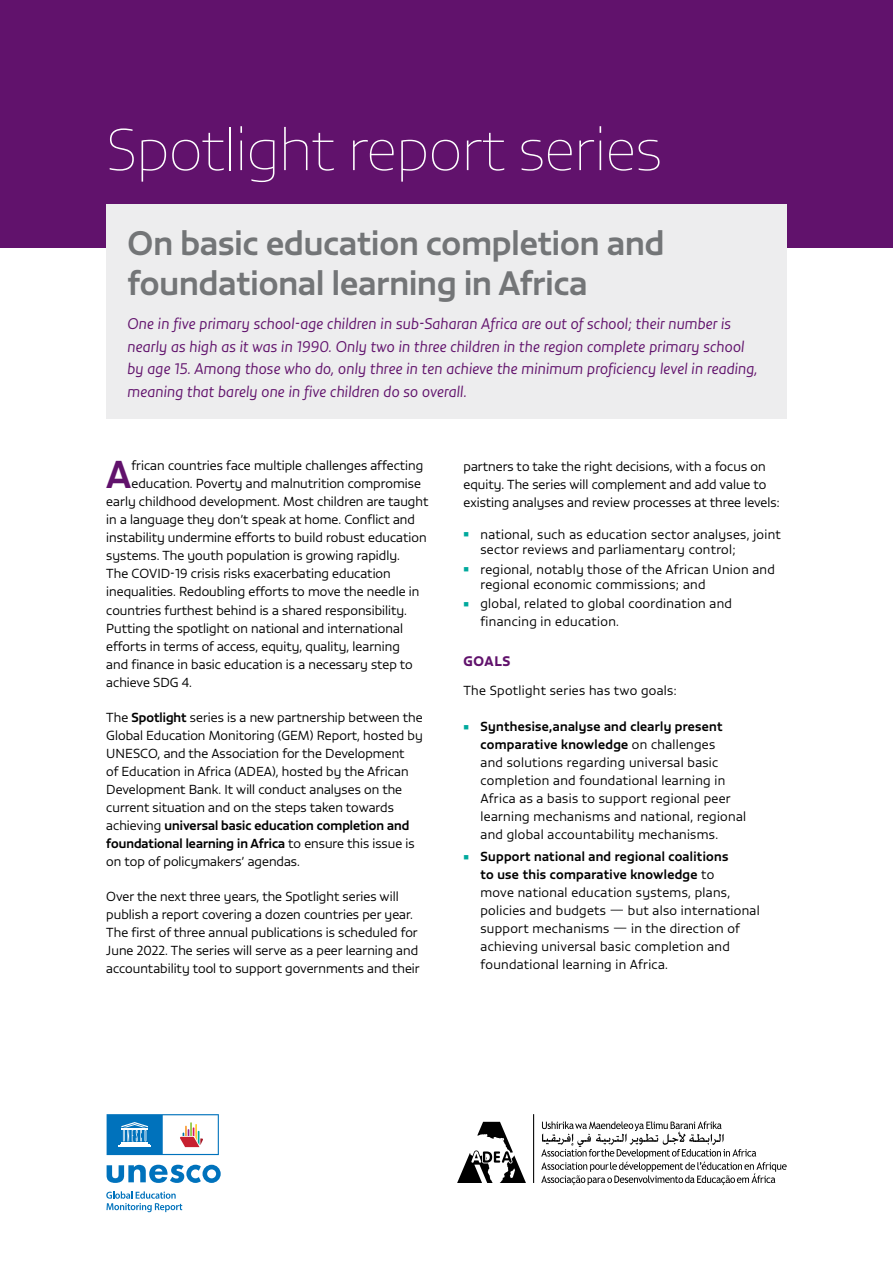
<style>
.page{position:relative;width:893px;height:1263px;background:#fff}
.page>*{position:absolute;margin:0;border:0;box-sizing:border-box;transform-origin:0 0}
.t1{font:100 57px "Vita Std";letter-spacing:-.01em;color:#fff}
.t2{font:500 37.8px "Vita Std";color:#61126c}
.t3{font:500 33px/39.6px "Vita Std";color:#737577}
.t4{font:italic 300 15px/22.5px "Vita Std";letter-spacing:.005em;color:#61126c}
.t5{font:13.5px "Vita Std Bld";letter-spacing:.05em;color:#61126c}
.t6{font:300 12.75px/18px "Vita Std";letter-spacing:.005em;color:#000}
.t7{font:300 12.75px/18px "Vita Std";letter-spacing:.025em;color:#000}
.s1{font-weight:500}
</style>
<div class="page">
<div style="left:0;top:0;width:893px;height:247px;background:#61126c"></div>
<div style="left:106px;top:204px;width:681px;height:215px;background:#ededee"></div>
<hr style="left:533px;top:1114px;width:1px;height:69px;background:#000">
<svg style="left:541px;top:1121px;width:246px;height:64px"></svg>
<svg style="left:457px;top:1122px;width:69px;height:61px"></svg>
<svg style="left:107px;top:1165px;width:114px;height:18px"></svg>
<svg style="left:107px;top:1114px;width:112px;height:41px"></svg>
<svg style="left:106px;top:1191px;width:76px;height:21px"></svg>
<h1 class="t1" style="left:106px;top:113px;width:557px">Spotlight report series</h1>
<h3 class="t3" style="left:128px;top:223px;width:538px">On basic education completion and foundational learning in Africa</h3>
<p class="t4" style="left:128px;top:312px;width:632px">One in five primary school-age children in sub-Saharan Africa are out of school; their number is nearly as high as it was in 1990. Only two in three children in the region complete primary school by age 15. Among those who do, only three in ten achieve the minimum proficiency level in reading, meaning that barely one in five children do so overall.</p>
<h2 class="t2" style="left:106px;top:450px;width:27px">A</h2>
<p class="t6" style="left:131px;top:457px;width:293px">frican countries face multiple challenges affecting</p>
<p class="t6" style="left:131px;top:475px;width:291px">education. Poverty and malnutrition compromise</p>
<p class="t6" style="left:106px;top:493px;width:324px">early childhood development. Most children are taught</p>
<p class="t6" style="left:106px;top:511px;width:310px">in a language they don’t speak at home. Conflict and</p>
<p class="t6" style="left:106px;top:529px;width:322px">instability undermine efforts to build robust education</p>
<p class="t6" style="left:106px;top:547px;width:295px">systems. The youth population is growing rapidly.</p>
<p class="t6" style="left:106px;top:565px;width:286px">The COVID-19 crisis risks exacerbating education</p>
<p class="t6" style="left:106px;top:583px;width:315px">inequalities. Redoubling efforts to move the needle in</p>
<p class="t6" style="left:106px;top:601px;width:302px">countries furthest behind is a shared responsibility.</p>
<p class="t6" style="left:106px;top:619px;width:298px">Putting the spotlight on national and international</p>
<p class="t6" style="left:106px;top:637px;width:295px">efforts in terms of access, equity, quality, learning</p>
<p class="t6" style="left:106px;top:655px;width:308px">and finance in basic education is a necessary step to</p>
<p class="t6" style="left:106px;top:673px;width:87px">achieve SDG 4.</p>
<p class="t6" style="left:106px;top:708px;width:318px">The <span class="s1">Spotlight</span> series is a new partnership between the Global Education Monitoring (GEM) Report, hosted by UNESCO, and the Association for the Development<br>of Education in Africa (ADEA), hosted by the African Development Bank. It will conduct analyses on the current situation and on the steps taken towards achieving <span class="s1">universal basic education completion and foundational learning in Africa</span> to ensure this issue is on top of policymakers’ agendas.</p>
<p class="t6" style="left:106px;top:887px;width:315px">Over the next three years, the Spotlight series will publish a report covering a dozen countries per year.<br>The first of three annual publications is scheduled for June 2022. The series will serve as a peer learning and accountability tool to support governments and their</p>
<p class="t6" style="left:463px;top:457px;width:317px">partners to take the right decisions, with a focus on equity. The series will complement and add value to existing analyses and review processes at three levels:</p>
<p class="t7" style="left:480px;top:526px;width:302px;line-height:15.3px">national, such as education sector analyses, joint sector reviews and parliamentary control;</p>
<p class="t7" style="left:480px;top:561px;width:296px;line-height:15.3px">regional, notably those of the African Union and regional economic commissions; and</p>
<p class="t7" style="left:480px;top:595px;width:253px">global, related to global coordination and financing in education.</p>
<p class="t5" style="left:463px;top:651px;width:48px">GOALS</p>
<p class="t7" style="left:463px;top:681px;width:215px">The Spotlight series has two goals:</p>
<p class="t7" style="left:480px;top:717px;width:267px"><span class="s1">Synthesise,analyse and clearly present comparative knowledge</span> on challenges<br>and solutions regarding universal basic completion and foundational learning in Africa as a basis to support regional peer learning mechanisms and national, regional and global accountability mechanisms.</p>
<p class="t7" style="left:480px;top:847px;width:281px"><span class="s1">Support national and regional coalitions<br>to use this comparative knowledge</span> to<br>move national education systems, plans, policies and budgets — but also international support mechanisms — in the direction of achieving universal basic completion and foundational learning in Africa.</p>
</div>
